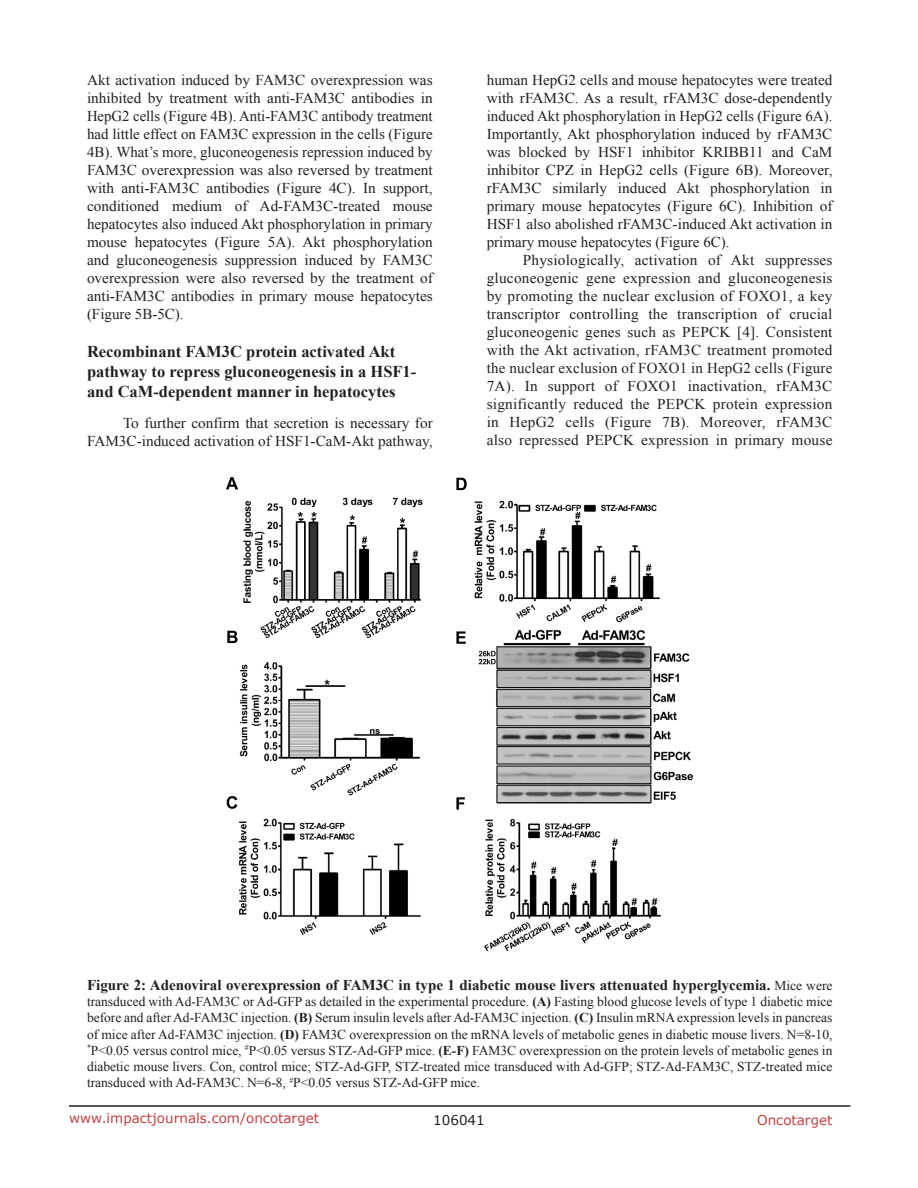
<style>
.page{position:relative;width:918px;height:1188px;background:#fff}
.page>*{position:absolute;margin:0;border:0;box-sizing:border-box;transform-origin:0 0}
.SubHeading{font:700 16.5px/19.8px "Times New Roman";color:#231f20}
.BodyText{font:15px/18px "Times New Roman";color:#231f20;text-align:justify}
.figuretext{font:700 15px "Times New Roman";color:#231f20}
.figuretext-2{font:13.5px/16.2px "Times New Roman";color:#231f20;text-align:justify}
.t1{font:13.5px "Verdana";color:#c24141}
.t2{font:13.5px "Verdana";color:#231f20}
.s1{font-weight:400;font-size:13.5px}
.s2{font-weight:700}
</style>
<div class="page">
<hr style="left:69px;top:1105px;width:781px;height:2px;background:#231f20">
<img style="left:226px;top:477px;width:468px;height:475px">
<p class="BodyText" style="left:87px;top:71px;width:347px">Akt activation induced by FAM3C overexpression was inhibited by treatment with anti-FAM3C antibodies in HepG2 cells (Figure 4B). Anti-FAM3C antibody treatment had little effect on FAM3C expression in the cells (Figure 4B). What’s more, gluconeogenesis repression induced by FAM3C overexpression was also reversed by treatment with anti-FAM3C antibodies (Figure 4C). In support, conditioned medium of Ad-FAM3C-treated mouse hepatocytes also induced Akt phosphorylation in primary mouse hepatocytes (Figure 5A). Akt phosphorylation and gluconeogenesis suppression induced by FAM3C overexpression were also reversed by the treatment of anti-FAM3C antibodies in primary mouse hepatocytes (Figure 5B-5C).</p>
<p class="SubHeading" style="left:87px;top:341px;width:331px">Recombinant FAM3C protein activated Akt pathway to repress gluconeogenesis in a HSF1- and CaM-dependent manner in hepatocytes</p>
<p class="BodyText" style="left:87px;top:414px;width:347px;text-align:right">To further confirm that secretion is necessary for<br>FAM3C-induced activation of HSF1-CaM-Akt pathway,</p>
<p class="BodyText" style="left:487px;top:71px;width:347px">human HepG2 cells and mouse hepatocytes were treated with rFAM3C. As a result, rFAM3C dose-dependently induced Akt phosphorylation in HepG2 cells (Figure 6A).<br>Importantly, Akt phosphorylation induced by rFAM3C was blocked by HSF1 inhibitor KRIBB11 and CaM inhibitor CPZ in HepG2 cells (Figure 6B). Moreover, rFAM3C similarly induced Akt phosphorylation in primary mouse hepatocytes (Figure 6C). Inhibition of HSF1 also abolished rFAM3C-induced Akt activation in primary mouse hepatocytes (Figure 6C).</p>
<p class="BodyText" style="left:487px;top:251px;width:347px;text-indent:36px">Physiologically, activation of Akt suppresses gluconeogenic gene expression and gluconeogenesis by promoting the nuclear exclusion of FOXO1, a key transcriptor controlling the transcription of crucial gluconeogenic genes such as PEPCK [4]. Consistent with the Akt activation, rFAM3C treatment promoted the nuclear exclusion of FOXO1 in HepG2 cells (Figure 7A). In support of FOXO1 inactivation, rFAM3C significantly reduced the PEPCK protein expression in HepG2 cells (Figure 7B). Moreover, rFAM3C also repressed PEPCK expression in primary mouse</p>
<p class="figuretext" style="left:87px;top:975px;width:747px">Figure 2: Adenoviral overexpression of FAM3C in type 1 diabetic mouse livers attenuated hyperglycemia. <span class="s1">Mice were</span></p>
<p class="figuretext-2" style="left:87px;top:993px;width:747px">transduced with Ad-FAM3C or Ad-GFP as detailed in the experimental procedure. <span class="s2">(A)</span> Fasting blood glucose levels of type 1 diabetic mice before and after Ad-FAM3C injection. <span class="s2">(B)</span> Serum insulin levels after Ad-FAM3C injection. <span class="s2">(C)</span> Insulin mRNA expression levels in pancreas of mice after Ad-FAM3C injection. <span class="s2">(D)</span> FAM3C overexpression on the mRNA levels of metabolic genes in diabetic mouse livers. N=8-10, <sup>*</sup>P&lt;0.05 versus control mice, <sup>#</sup>P&lt;0.05 versus STZ-Ad-GFP mice. <span class="s2">(E-F)</span> FAM3C overexpression on the protein levels of metabolic genes in diabetic mouse livers. Con, control mice; STZ-Ad-GFP, STZ-treated mice transduced with Ad-GFP; STZ-Ad-FAM3C, STZ-treated mice transduced with Ad-FAM3C. N=6-8, <sup>#</sup>P&lt;0.05 versus STZ-Ad-GFP mice.</p>
<p class="t1" style="left:69px;top:1109px;width:252px">www.impactjournals.com/oncotarget</p>
<p class="t2" style="left:433px;top:1111px;width:53px">106041</p>
<p class="t1" style="left:757px;top:1111px;width:77px">Oncotarget</p>
</div>
